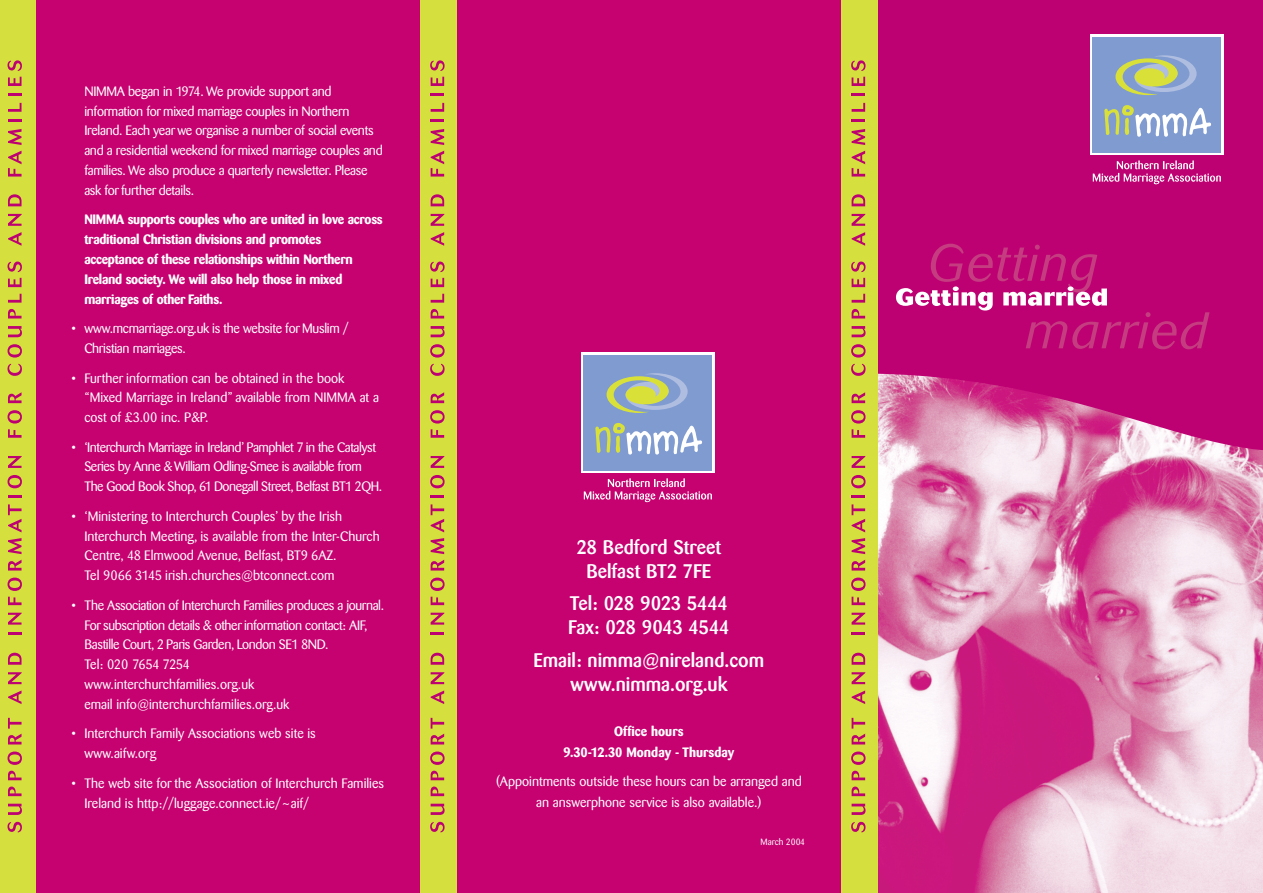
<style>
.page{position:relative;width:1263px;height:893px;background:#fff}
.page>*{position:absolute;margin:0;border:0;box-sizing:border-box;transform-origin:0 0}
.t1{font:500 19.5px/24px "Barmeno BQ";color:#fff;text-align:center}
.t2{font:500 19.5px/24px "Barmeno BQ";letter-spacing:-.02em;color:#fff}
.t3{font:13.5px/19.8px "Barmeno BQ";letter-spacing:-.02em;color:#fff}
.t4{font:13.5px/19.8px "Barmeno BQ";color:#fff}
.t5{font:700 13.5px/19.8px "Barmeno BQ";letter-spacing:-.02em;color:#fff}
.t6{font:700 13.5px/21px "Barmeno BQ";color:#fff;text-align:center}
.t7{font:9px "Barmeno BQ";color:#fff}
</style>
<div class="page">
<div style="left:0;top:0;width:841px;height:893px;background:#c60170"></div>
<div style="left:0;top:0;width:35px;height:893px;background:#d5df3e"></div>
<svg style="left:8px;top:822px;width:14px;height:10px"></svg>
<svg style="left:8px;top:804px;width:14px;height:11px"></svg>
<svg style="left:8px;top:787px;width:14px;height:9px"></svg>
<svg style="left:8px;top:771px;width:14px;height:9px"></svg>
<svg style="left:8px;top:751px;width:14px;height:14px"></svg>
<svg style="left:8px;top:718px;width:14px;height:26px"></svg>
<svg style="left:8px;top:690px;width:14px;height:14px"></svg>
<svg style="left:8px;top:672px;width:14px;height:12px"></svg>
<svg style="left:8px;top:653px;width:14px;height:12px"></svg>
<hr style="left:8px;top:632px;width:14px;height:3px;background:#bd0172">
<svg style="left:8px;top:613px;width:14px;height:12px"></svg>
<svg style="left:8px;top:597px;width:14px;height:8px"></svg>
<svg style="left:8px;top:578px;width:14px;height:13px"></svg>
<svg style="left:8px;top:560px;width:14px;height:11px"></svg>
<svg style="left:8px;top:538px;width:14px;height:16px"></svg>
<svg style="left:8px;top:504px;width:14px;height:28px"></svg>
<hr style="left:8px;top:495px;width:14px;height:3px;background:#bd0172">
<svg style="left:8px;top:475px;width:14px;height:13px"></svg>
<svg style="left:8px;top:456px;width:14px;height:12px"></svg>
<svg style="left:8px;top:410px;width:14px;height:28px"></svg>
<svg style="left:8px;top:392px;width:14px;height:11px"></svg>
<svg style="left:8px;top:364px;width:14px;height:12px"></svg>
<svg style="left:8px;top:344px;width:14px;height:14px"></svg>
<svg style="left:8px;top:326px;width:14px;height:11px"></svg>
<svg style="left:8px;top:309px;width:14px;height:9px"></svg>
<svg style="left:8px;top:294px;width:14px;height:9px"></svg>
<svg style="left:8px;top:278px;width:14px;height:9px"></svg>
<svg style="left:8px;top:262px;width:14px;height:10px"></svg>
<svg style="left:8px;top:232px;width:14px;height:14px"></svg>
<svg style="left:8px;top:214px;width:14px;height:12px"></svg>
<svg style="left:8px;top:194px;width:14px;height:12px"></svg>
<svg style="left:8px;top:151px;width:14px;height:26px"></svg>
<svg style="left:8px;top:129px;width:14px;height:16px"></svg>
<hr style="left:8px;top:119px;width:14px;height:3px;background:#bd0172">
<svg style="left:8px;top:103px;width:14px;height:9px"></svg>
<svg style="left:8px;top:94px;width:14px;height:2px"></svg>
<svg style="left:8px;top:77px;width:14px;height:9px"></svg>
<svg style="left:8px;top:60px;width:14px;height:11px"></svg>
<div style="left:420px;top:0;width:36px;height:893px;background:#d5df3e"></div>
<svg style="left:430px;top:822px;width:15px;height:10px"></svg>
<svg style="left:431px;top:804px;width:14px;height:11px"></svg>
<svg style="left:431px;top:787px;width:13px;height:9px"></svg>
<svg style="left:431px;top:771px;width:13px;height:9px"></svg>
<svg style="left:430px;top:751px;width:15px;height:14px"></svg>
<svg style="left:431px;top:718px;width:13px;height:26px"></svg>
<svg style="left:431px;top:690px;width:13px;height:14px"></svg>
<svg style="left:431px;top:672px;width:13px;height:12px"></svg>
<svg style="left:431px;top:653px;width:13px;height:12px"></svg>
<svg style="left:431px;top:632px;width:13px;height:3px"></svg>
<svg style="left:431px;top:613px;width:13px;height:12px"></svg>
<svg style="left:431px;top:597px;width:13px;height:8px"></svg>
<svg style="left:430px;top:578px;width:15px;height:13px"></svg>
<svg style="left:431px;top:560px;width:13px;height:11px"></svg>
<svg style="left:431px;top:538px;width:13px;height:16px"></svg>
<svg style="left:431px;top:504px;width:13px;height:28px"></svg>
<svg style="left:431px;top:495px;width:13px;height:3px"></svg>
<svg style="left:430px;top:475px;width:15px;height:13px"></svg>
<svg style="left:431px;top:456px;width:13px;height:12px"></svg>
<svg style="left:430px;top:410px;width:15px;height:28px"></svg>
<svg style="left:431px;top:392px;width:13px;height:11px"></svg>
<svg style="left:430px;top:364px;width:15px;height:12px"></svg>
<svg style="left:430px;top:344px;width:15px;height:14px"></svg>
<svg style="left:431px;top:326px;width:14px;height:11px"></svg>
<svg style="left:431px;top:309px;width:13px;height:9px"></svg>
<svg style="left:431px;top:294px;width:13px;height:9px"></svg>
<svg style="left:431px;top:278px;width:13px;height:9px"></svg>
<svg style="left:430px;top:262px;width:15px;height:10px"></svg>
<svg style="left:431px;top:232px;width:13px;height:14px"></svg>
<svg style="left:431px;top:214px;width:13px;height:12px"></svg>
<svg style="left:431px;top:194px;width:13px;height:12px"></svg>
<svg style="left:431px;top:151px;width:13px;height:26px"></svg>
<svg style="left:431px;top:129px;width:13px;height:16px"></svg>
<svg style="left:431px;top:119px;width:13px;height:3px"></svg>
<svg style="left:431px;top:103px;width:13px;height:9px"></svg>
<svg style="left:431px;top:94px;width:13px;height:2px"></svg>
<svg style="left:431px;top:77px;width:13px;height:9px"></svg>
<svg style="left:430px;top:60px;width:15px;height:11px"></svg>
<img style="left:877px;top:451px;width:385px;height:442px">
<svg style="left:877px;top:0;width:385px;height:451px;background:#c2167b"></svg>
<div style="left:841px;top:0;width:36px;height:893px;background:#d5df3e"></div>
<svg style="left:851px;top:822px;width:14px;height:10px"></svg>
<svg style="left:852px;top:804px;width:13px;height:11px"></svg>
<svg style="left:852px;top:787px;width:13px;height:9px"></svg>
<svg style="left:852px;top:771px;width:13px;height:9px"></svg>
<svg style="left:851px;top:751px;width:14px;height:14px"></svg>
<svg style="left:852px;top:718px;width:13px;height:26px"></svg>
<svg style="left:852px;top:690px;width:13px;height:14px"></svg>
<svg style="left:852px;top:672px;width:13px;height:12px"></svg>
<svg style="left:852px;top:653px;width:13px;height:12px"></svg>
<svg style="left:852px;top:632px;width:13px;height:3px"></svg>
<svg style="left:852px;top:613px;width:13px;height:12px"></svg>
<svg style="left:852px;top:597px;width:13px;height:8px"></svg>
<svg style="left:851px;top:578px;width:14px;height:13px"></svg>
<svg style="left:852px;top:560px;width:13px;height:11px"></svg>
<svg style="left:852px;top:538px;width:13px;height:16px"></svg>
<svg style="left:852px;top:504px;width:13px;height:28px"></svg>
<svg style="left:852px;top:495px;width:13px;height:3px"></svg>
<svg style="left:851px;top:475px;width:14px;height:13px"></svg>
<svg style="left:852px;top:456px;width:13px;height:12px"></svg>
<svg style="left:851px;top:410px;width:14px;height:28px"></svg>
<svg style="left:852px;top:392px;width:13px;height:11px"></svg>
<svg style="left:851px;top:364px;width:14px;height:12px"></svg>
<svg style="left:851px;top:344px;width:14px;height:14px"></svg>
<svg style="left:852px;top:326px;width:13px;height:11px"></svg>
<svg style="left:852px;top:309px;width:13px;height:9px"></svg>
<svg style="left:852px;top:294px;width:13px;height:9px"></svg>
<svg style="left:852px;top:278px;width:13px;height:9px"></svg>
<svg style="left:851px;top:262px;width:14px;height:10px"></svg>
<svg style="left:852px;top:232px;width:13px;height:14px"></svg>
<svg style="left:852px;top:214px;width:13px;height:12px"></svg>
<svg style="left:852px;top:194px;width:13px;height:12px"></svg>
<svg style="left:852px;top:151px;width:13px;height:26px"></svg>
<svg style="left:852px;top:129px;width:13px;height:16px"></svg>
<svg style="left:852px;top:119px;width:13px;height:3px"></svg>
<svg style="left:852px;top:103px;width:13px;height:9px"></svg>
<svg style="left:852px;top:94px;width:13px;height:2px"></svg>
<svg style="left:852px;top:77px;width:13px;height:9px"></svg>
<svg style="left:851px;top:60px;width:14px;height:11px"></svg>
<div style="left:1089px;top:34px;width:134px;height:121px;background:#fff"></div>
<div style="left:1093px;top:37px;width:128px;height:116px;background:#7f9bd0"></div>
<svg style="left:1115px;top:55px;width:81px;height:40px"></svg>
<svg style="left:1104px;top:105px;width:107px;height:32px"></svg>
<svg style="left:1093px;top:160px;width:128px;height:24px;background:#ca368f"></svg>
<svg style="left:896px;top:244px;width:313px;height:105px;background:#c1167c"></svg>
<svg style="left:581px;top:352px;width:133px;height:121px"></svg>
<div style="left:584px;top:355px;width:128px;height:116px;background:#7f9bd0"></div>
<svg style="left:606px;top:373px;width:82px;height:40px"></svg>
<svg style="left:595px;top:423px;width:107px;height:32px"></svg>
<svg style="left:584px;top:478px;width:128px;height:24px"></svg>
<p class="t3" style="left:84px;top:82px;width:300px">NIMMA began in 1974. We provide support and information for mixed marriage couples in Northern Ireland. Each year we organise a number of social events and a residential weekend for mixed marriage couples and families. We also produce a quarterly newsletter. Please ask for further details.</p>
<p class="t5" style="left:84px;top:211px;width:300px">NIMMA supports couples who are united in love across traditional Christian divisions and promotes acceptance of these relationships within Northern Ireland society. We will also help those in mixed marriages of other Faiths.</p>
<p class="t3" style="left:84px;top:320px;width:266px;text-indent:-13px">• www.mcmarriage.org.uk is the website for Muslim /<br>Christian marriages.</p>
<p class="t4" style="left:84px;top:369px;width:296px;text-indent:-13px">• Further information can be obtained in the book “Mixed Marriage in Ireland” available from NIMMA at a cost of £3.00 inc. P&amp;P.</p>
<p class="t3" style="left:84px;top:438px;width:299px;text-indent:-13px">• ‘Interchurch Marriage in Ireland’ Pamphlet 7 in the Catalyst<br>Series by Anne &amp; William Odling-Smee is available from<br>The Good Book Shop, 61 Donegall Street, Belfast BT1 2QH.</p>
<p class="t4" style="left:84px;top:507px;width:297px;text-indent:-13px">• ‘Ministering to Interchurch Couples’ by the Irish Interchurch Meeting, is available from the Inter-Church Centre, 48 Elmwood Avenue, Belfast, BT9 6AZ.<br>Tel 9066 3145 irish.churches@btconnect.com</p>
<p class="t3" style="left:84px;top:596px;width:301px;text-indent:-13px">• The Association of Interchurch Families produces a journal.<br>For subscription details &amp; other information contact: AIF, Bastille Court, 2 Paris Garden, London SE1 8ND.<br>Tel: 020 7654 7254<br>www.interchurchfamilies.org.uk<br>email info@interchurchfamilies.org.uk</p>
<p class="t4" style="left:84px;top:725px;width:233px;text-indent:-13px">• Interchurch Family Associations web site is www.aifw.org</p>
<p class="t4" style="left:84px;top:774px;width:301px;text-indent:-13px">• The web site for the Association of Interchurch Families<br>Ireland is http://luggage.connect.ie/~aif/</p>
<h1 class="t1" style="left:576px;top:537px;width:146px">28 Bedford Street<br>Belfast BT2 7FE</h1>
<h1 class="t2" style="left:568px;top:593px;width:163px">Tel: 028 9023 5444<br>Fax: 028 9043 4544</h1>
<h1 class="t1" style="left:533px;top:650px;width:232px">Email: nimma@nireland.com www.nimma.org.uk</h1>
<p class="t6" style="left:563px;top:722px;width:172px">Office hours<br>9.30-12.30 Monday - Thursday</p>
<p class="t4" style="left:496px;top:772px;width:307px;line-height:21px;text-align:center">(Appointments outside these hours can be arranged and an answerphone service is also available.)</p>
<p class="t7" style="left:761px;top:838px;width:46px">March 2004</p>
</div>
